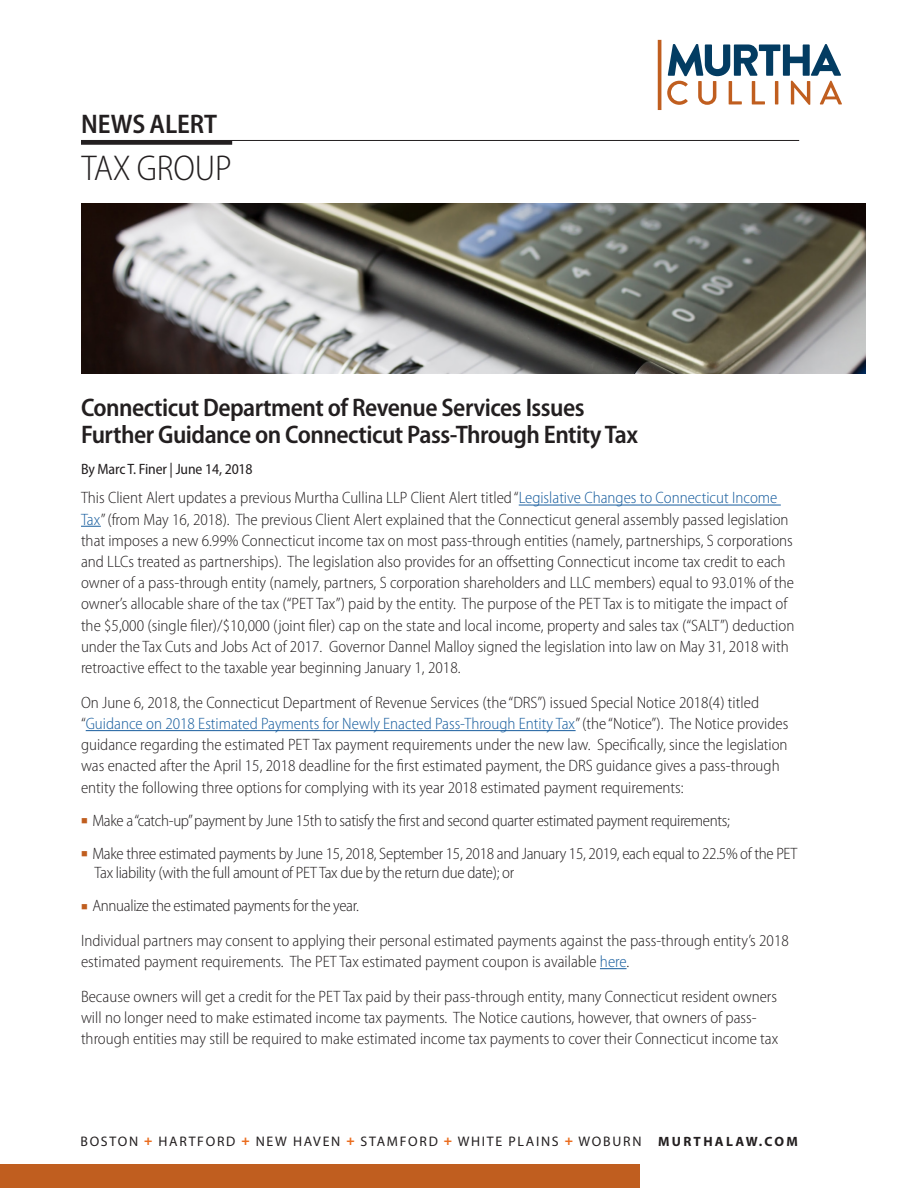
<style>
.page{position:relative;width:918px;height:1188px;background:#fff}
.page>*{position:absolute;margin:0;border:0;box-sizing:border-box;transform-origin:0 0}
.Practice_Group_Area{font:300 semi-condensed 36px "Myriad Pro";letter-spacing:-.005em;color:#231f20}
.News_Alert{font:600 semi-condensed 27px "Myriad Pro";letter-spacing:-.005em;color:#231f20}
.Title_of_news_alert{font:600 semi-condensed 25.5px/27px "Myriad Pro";letter-spacing:-.02em;color:#231f20}
.Body_copy{font:300 semi-condensed 16.5px/21.1px "Myriad Pro";color:#231f20}
.Bulletted_paragraph{font:300 semi-condensed 16.5px/19.5px "Myriad Pro";letter-spacing:-.02em;color:#231f20}
.Authors{font:semi-condensed 15px "Myriad Pro";letter-spacing:-.01em;color:#231f20}
.t1{font:13.8px "Myriad Pro";letter-spacing:.125em;color:#231f20}
.s1{color:#175d9e}
.s2{color:#c05e1f}
.s3{font-weight:900;font-stretch:semi-condensed;color:#ea6d1f}
.s4{font-weight:700;font-size:13.5px}
</style>
<div class="page">
<img style="left:81px;top:203px;width:784px;height:170px">
<hr style="left:81px;top:140px;width:718px;height:1px;background:#231f20">
<div style="left:81px;top:140px;width:151px;height:5px;background:#231f20"></div>
<hr style="left:519px;top:505px;width:262px;height:1px;background:#175d9e">
<svg style="left:81px;top:526px;width:20px;height:1px"></svg>
<hr style="left:86px;top:730px;width:490px;height:1px;background:#175d9e">
<svg style="left:600px;top:968px;width:27px;height:1px"></svg>
<svg style="left:667px;top:44px;width:175px;height:61px"></svg>
<hr style="left:658px;top:40px;width:3px;height:70px;background:#c05e1f">
<div style="left:0;top:1164px;width:640px;height:24px;background:#c05e1f"></div>
<p class="News_Alert" style="left:81px;top:107px;width:137px">NEWS ALERT</p>
<p class="Practice_Group_Area" style="left:81px;top:146px;width:152px">TAX GROUP</p>
<p class="Title_of_news_alert" style="left:81px;top:394px;width:559px">Connecticut Department of Revenue Services Issues<br>Further Guidance on Connecticut Pass-Through Entity Tax</p>
<p class="Authors" style="left:81px;top:460px;width:173px">By Marc T. Finer | June 14, 2018</p>
<p class="Body_copy" style="left:81px;top:487px;width:715px">This Client Alert updates a previous Murtha Cullina LLP Client Alert titled “<span class="s1">Legislative Changes to Connecticut Income Tax</span>” (from May 16, 2018). The previous Client Alert explained that the Connecticut general assembly passed legislation that imposes a new 6.99% Connecticut income tax on most pass-through entities (namely, partnerships, S corporations and LLCs treated as partnerships). The legislation also provides for an offsetting Connecticut income tax credit to each owner of a pass-through entity (namely, partners, S corporation shareholders and LLC members) equal to 93.01% of the owner’s allocable share of the tax (“PET Tax”) paid by the entity. The purpose of the PET Tax is to mitigate the impact of the $5,000 (single filer)/$10,000 (joint filer) cap on the state and local income, property and sales tax (“SALT”) deduction under the Tax Cuts and Jobs Act of 2017. Governor Dannel Malloy signed the legislation into law on May 31, 2018 with retroactive effect to the taxable year beginning January 1, 2018.</p>
<p class="Body_copy" style="left:81px;top:692px;width:709px">On June 6, 2018, the Connecticut Department of Revenue Services (the “DRS”) issued Special Notice 2018(4) titled “<span class="s1">Guidance on 2018 Estimated Payments for Newly Enacted Pass-Through Entity Tax</span>” (the “Notice”). The Notice provides guidance regarding the estimated PET Tax payment requirements under the new law. Specifically, since the legislation was enacted after the April 15, 2018 deadline for the first estimated payment, the DRS guidance gives a pass-through entity the following three options for complying with its year 2018 estimated payment requirements:</p>
<p class="Bulletted_paragraph" style="left:81px;top:810px;width:650px"><span class="s2">■</span> Make a “catch-up” payment by June 15th to satisfy the first and second quarter estimated payment requirements;</p>
<p class="Bulletted_paragraph" style="left:94px;top:843px;width:705px;text-indent:-14px"><span class="s2">■</span> Make three estimated payments by June 15, 2018, September 15, 2018 and January 15, 2019, each equal to 22.5% of the PET<br>Tax liability (with the full amount of PET Tax due by the return due date); or</p>
<p class="Bulletted_paragraph" style="left:81px;top:896px;width:280px"><span class="s2">■</span> Annualize the estimated payments for the year.</p>
<p class="Body_copy" style="left:81px;top:930px;width:709px">Individual partners may consent to applying their personal estimated payments against the pass-through entity’s 2018 estimated payment requirements. The PET Tax estimated payment coupon is available <span class="s1">here</span>.</p>
<p class="Body_copy" style="left:81px;top:986px;width:699px">Because owners will get a credit for the PET Tax paid by their pass-through entity, many Connecticut resident owners will no longer need to make estimated income tax payments. The Notice cautions, however, that owners of pass&shy;through entities may still be required to make estimated income tax payments to cover their Connecticut income tax</p>
<p class="t1" style="left:80px;top:1133px;width:719px">BOSTON <span class="s3">+</span> HARTFORD <span class="s3">+</span> NEW HAVEN <span class="s3">+</span> STAMFORD <span class="s3">+</span> WHITE PLAINS <span class="s3">+</span> WOBURN <span class="s4">MURTHALAW.COM</span></p>
</div>
